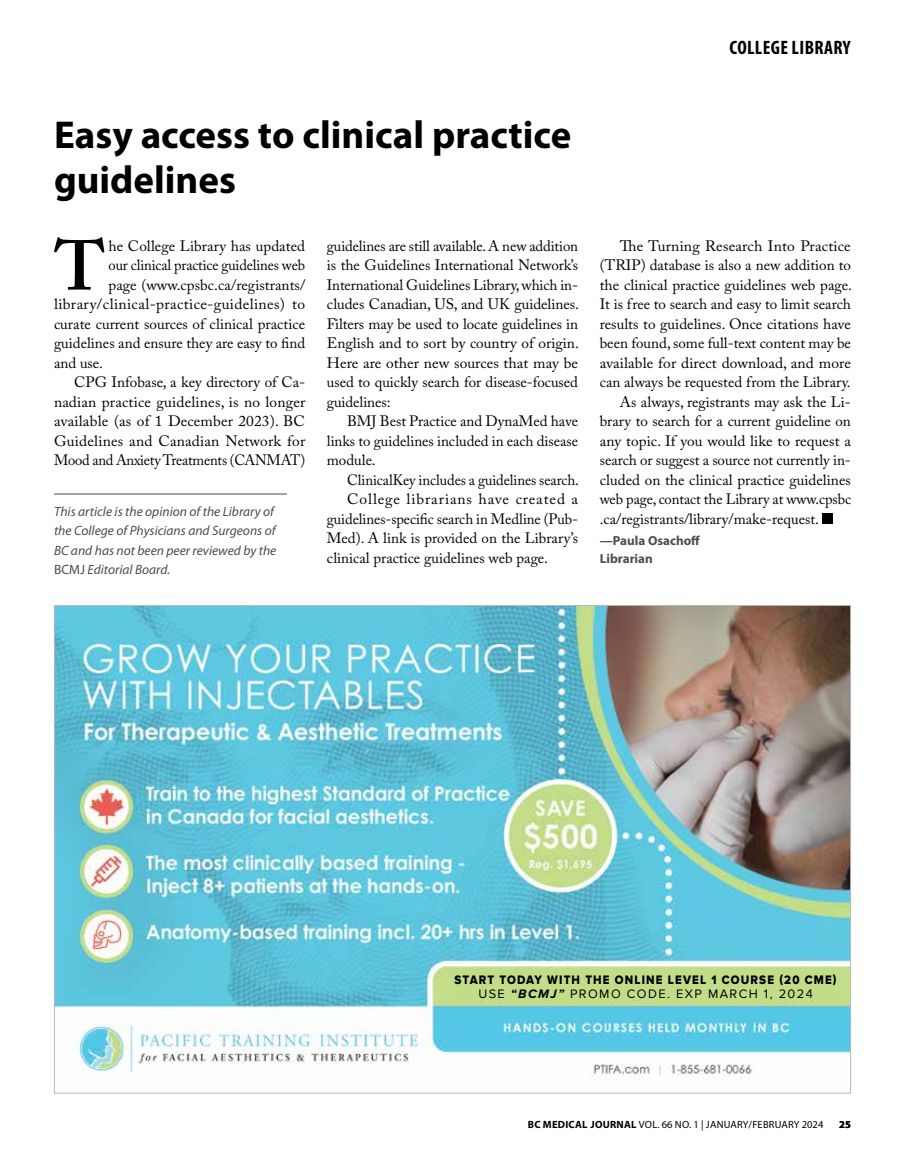
<style>
.page{position:relative;width:905px;height:1161px;background:#fff}
.page>*{position:absolute;margin:0;border:0;box-sizing:border-box;transform-origin:0 0}
.t1{font:600 69.9px "Adobe Caslon Pro";color:#000}
.t2{font:700 39px/45px "Myriad Pro";color:#000}
.t3{font:700 condensed 19.5px "Myriad Pro";letter-spacing:.02em;color:#000}
.t4{font:15px/19.5px "Adobe Caslon Pro";color:#000;text-align:justify}
.t5{font:15px "Adobe Caslon Pro";letter-spacing:.025em;color:#000}
.t6{font:15px "Adobe Caslon Pro";letter-spacing:.055em;color:#000}
.t7{font:italic 13.5px/19.5px "Myriad Pro";color:#4d4d4f}
.t8{font:700 13.2px/18px "Myriad Pro";color:#4d4d4f}
.t9{font:12.75px "Proxima Nova Extrabld";letter-spacing:.1em;color:#000;scale:.9 1}
.t10{font:12.75px "Proxima Nova";letter-spacing:.11em;color:#000}
.t11{font:10.5px "Myriad Pro";letter-spacing:.02em;color:#000}
.t12{font:700 10.5px "Myriad Pro";color:#000}
.s1{font-style:normal}
.s2{font-weight:700;font-style:italic}
.s3{font-weight:700}
</style>
<div class="page">
<hr style="left:54px;top:494px;width:233px;height:1px;background:#4d4d4f">
<div style="left:822px;top:513px;width:10px;height:11px;background:#000"></div>
<img style="left:56px;top:607px;width:792px;height:474px">
<div style="left:450px;top:969px;width:391px;height:30px;background:#c1dd88"></div>
<h3 class="t3" style="left:729px;top:37px;width:123px">COLLEGE LIBRARY</h3>
<h2 class="t2" style="left:54px;top:113px;width:519px">Easy access to clinical practice guidelines</h2>
<h1 class="t1" style="left:55px;top:225px;width:52px">T</h1>
<p class="t4" style="left:109px;top:236px;width:198px">he College Library has updated</p>
<p class="t4" style="left:109px;top:255px;width:198px">our clinical practice guidelines web</p>
<p class="t4" style="left:109px;top:275px;width:198px">page (www.cpsbc.ca/registrants/</p>
<p class="t5" style="left:54px;top:295px;width:252px">library/clinical-practice-guidelines) to</p>
<p class="t4" style="left:54px;top:314px;width:252px">curate current sources of clinical practice</p>
<p class="t4" style="left:54px;top:333px;width:253px">guidelines and ensure they are easy to find</p>
<p class="t4" style="left:54px;top:353px;width:51px">and use.</p>
<p class="t4" style="left:74px;top:372px;width:232px">CPG Infobase, a key directory of Ca-</p>
<p class="t4" style="left:54px;top:392px;width:253px">nadian practice guidelines, is no longer</p>
<p class="t4" style="left:54px;top:411px;width:252px">available (as of 1 December 2023). BC</p>
<p class="t4" style="left:54px;top:431px;width:253px">Guidelines and Canadian Network for</p>
<p class="t4" style="left:54px;top:450px;width:253px">Mood and Anxiety Treatments (CANMAT)</p>
<p class="t7" style="left:54px;top:502px;width:224px">This article is the opinion of the Library of the College of Physicians and Surgeons of BC and has not been peer reviewed by the <span class="s1">BCMJ</span> Editorial Board.</p>
<p class="t4" style="left:327px;top:236px;width:254px">guidelines are still available. A new addition is the Guidelines International Network’s International Guidelines Library, which in&shy;cludes Canadian, US, and UK guidelines.<br>Filters may be used to locate guidelines in English and to sort by country of origin.<br>Here are other new sources that may be used to quickly search for disease-focused guidelines:</p>
<p class="t4" style="left:327px;top:411px;width:253px;text-indent:20px">BMJ Best Practice and DynaMed have links to guidelines included in each disease module.</p>
<p class="t4" style="left:347px;top:470px;width:233px">ClinicalKey includes a guidelines search.</p>
<p class="t6" style="left:347px;top:490px;width:232px">College librarians have created a</p>
<p class="t4" style="left:327px;top:509px;width:253px">guidelines-specific search in Medline (Pub-</p>
<p class="t4" style="left:327px;top:528px;width:253px">Med). A link is provided on the Library’s</p>
<p class="t4" style="left:327px;top:548px;width:223px">clinical practice guidelines web page.</p>
<p class="t4" style="left:620px;top:236px;width:232px">The Turning Research Into Practice</p>
<p class="t4" style="left:599px;top:255px;width:253px">(TRIP) database is also a new addition to</p>
<p class="t4" style="left:599px;top:275px;width:254px">the clinical practice guidelines web page.</p>
<p class="t4" style="left:599px;top:294px;width:253px">It is free to search and easy to limit search</p>
<p class="t4" style="left:599px;top:314px;width:253px">results to guidelines. Once citations have</p>
<p class="t4" style="left:599px;top:333px;width:253px">been found, some full-text content may be</p>
<p class="t4" style="left:599px;top:353px;width:253px">available for direct download, and more</p>
<p class="t4" style="left:599px;top:372px;width:252px">can always be requested from the Library.</p>
<p class="t4" style="left:620px;top:392px;width:232px">As always, registrants may ask the Li-</p>
<p class="t4" style="left:599px;top:411px;width:252px">brary to search for a current guideline on</p>
<p class="t4" style="left:599px;top:431px;width:253px">any topic. If you would like to request a</p>
<p class="t4" style="left:599px;top:450px;width:253px">search or suggest a source not currently in-</p>
<p class="t4" style="left:599px;top:470px;width:253px">cluded on the clinical practice guidelines</p>
<p class="t4" style="left:599px;top:489px;width:253px">web page, contact the Library at www.cpsbc</p>
<p class="t4" style="left:599px;top:509px;width:221px">.ca/registrants/library/make-request.</p>
<p class="t8" style="left:599px;top:532px;width:102px">—Paula Osachoff<br>Librarian</p>
<p class="t9" style="left:454px;top:973px;width:426px">START TODAY WITH THE ONLINE LEVEL 1 COURSE (20 CME)</p>
<p class="t10" style="left:478px;top:986px;width:336px">USE <span class="s2">“BCMJ”</span> PROMO CODE. EXP MARCH 1, 2024</p>
<p class="t11" style="left:528px;top:1119px;width:297px"><span class="s3">BC MEDICAL JOURNAL</span> VOL. 66 NO. 1 | JANUARY/FEBRUARY 2024</p>
<p class="t12" style="left:839px;top:1119px;width:13px">25</p>
</div>
